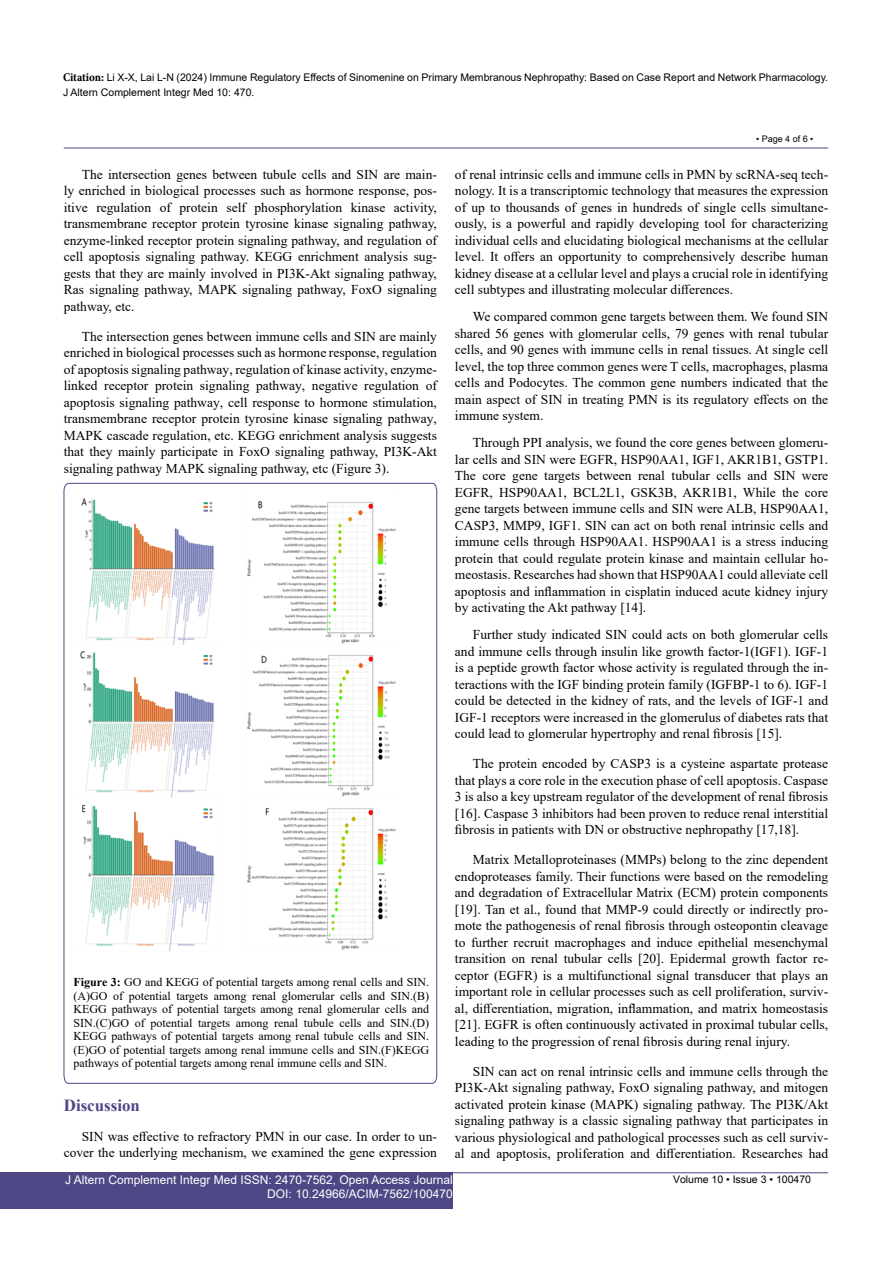
<style>
.page{position:relative;width:893px;height:1263px;background:#fff}
.page>*{position:absolute;margin:0;border:0;box-sizing:border-box;transform-origin:0 0}
.t1{font:700 16.95px "Times New Roman";color:#4d4785}
.t2{font:13.5px/16.5px "Times New Roman";color:#000;text-align:justify}
.t3{font:12px/13.5px "Times New Roman";color:#000;text-align:justify}
.t4{font:12px/14.2px "Arial";color:#fff;text-align:right}
.t5{font:10.5px/15px "Arial";color:#000}
.t6{font:10.5px "Arial Unicode MS";color:#000}
.t7{font:9px "Arial Unicode MS";color:#000}
.s1{font-family:"Minion Pro";font-weight:700;font-stretch:condensed;font-size:12px}
.s2{font-weight:700}
</style>
<div class="page">
<hr style="left:64px;top:148px;width:764px;height:1px;background:#4d4785">
<hr style="left:64px;top:1172px;width:764px;height:1px;background:#4d4785">
<div style="left:0;top:1172px;width:453px;height:37px;background:#4d4785"></div>
<svg style="left:64px;top:483px;width:373px;height:601px"></svg>
<img style="left:74px;top:491px;width:355px;height:478px">
<p class="t5" style="left:63px;top:69px;width:767px"><span class="s1">Citation:</span> Li X-X, Lai L-N (2024) Immune Regulatory Effects of Sinomenine on Primary Membranous Nephropathy: Based on Case Report and Network Pharmacology.<br>J Altern Complement Integr Med 10: 470.</p>
<p class="t7" style="left:756px;top:132px;width:59px">• Page 4 of 6 •</p>
<p class="t2" style="left:64px;top:166px;width:375px;text-indent:18px">The intersection genes between tubule cells and SIN are main&shy;ly enriched in biological processes such as hormone response, pos&shy;itive regulation of protein self phosphorylation kinase activity, transmembrane receptor protein tyrosine kinase signaling pathway, enzyme-linked receptor protein signaling pathway, and regulation of cell apoptosis signaling pathway. KEGG enrichment analysis sug&shy;gests that they are mainly involved in PI3K-Akt signaling pathway, Ras signaling pathway, MAPK signaling pathway, FoxO signaling pathway, etc.</p>
<p class="t2" style="left:64px;top:328px;width:375px;text-indent:18px">The intersection genes between immune cells and SIN are mainly enriched in biological processes such as hormone response, regulation of apoptosis signaling pathway, regulation of kinase activity, enzyme&shy;linked receptor protein signaling pathway, negative regulation of apoptosis signaling pathway, cell response to hormone stimulation, transmembrane receptor protein tyrosine kinase signaling pathway, MAPK cascade regulation, etc. KEGG enrichment analysis suggests that they mainly participate in FoxO signaling pathway, PI3K-Akt signaling pathway MAPK signaling pathway, etc (Figure 3).</p>
<p class="t3" style="left:74px;top:975px;width:357px"><span class="s2">Figure 3:</span> GO and KEGG of potential targets among renal cells and SIN. (A)GO of potential targets among renal glomerular cells and SIN.(B)<br>KEGG pathways of potential targets among renal glomerular cells and SIN.(C)GO of potential targets among renal tubule cells and SIN.(D)<br>KEGG pathways of potential targets among renal tubule cells and SIN. (E)GO of potential targets among renal immune cells and SIN.(F)KEGG pathways of potential targets among renal immune cells and SIN.</p>
<p class="t1" style="left:64px;top:1092px;width:78px">Discussion</p>
<p class="t2" style="left:64px;top:1127px;width:375px;text-align:right">SIN was effective to refractory PMN in our case. In order to un&shy;cover the underlying mechanism, we examined the gene expression</p>
<p class="t2" style="left:455px;top:166px;width:375px">of renal intrinsic cells and immune cells in PMN by scRNA-seq tech&shy;nology. It is a transcriptomic technology that measures the expression of up to thousands of genes in hundreds of single cells simultane&shy;ously, is a powerful and rapidly developing tool for characterizing individual cells and elucidating biological mechanisms at the cellular level. It offers an opportunity to comprehensively describe human kidney disease at a cellular level and plays a crucial role in identifying cell subtypes and illustrating molecular differences.</p>
<p class="t2" style="left:455px;top:308px;width:375px;text-indent:18px">We compared common gene targets between them. We found SIN shared 56 genes with glomerular cells, 79 genes with renal tubular cells, and 90 genes with immune cells in renal tissues. At single cell level, the top three common genes were T cells, macrophages, plasma cells and Podocytes. The common gene numbers indicated that the main aspect of SIN in treating PMN is its regulatory effects on the immune system.</p>
<p class="t2" style="left:455px;top:434px;width:375px;text-indent:18px">Through PPI analysis, we found the core genes between glomeru&shy;lar cells and SIN were EGFR, HSP90AA1, IGF1, AKR1B1, GSTP1.<br>The core gene targets between renal tubular cells and SIN were EGFR, HSP90AA1, BCL2L1, GSK3B, AKR1B1, While the core gene targets between immune cells and SIN were ALB, HSP90AA1, CASP3, MMP9, IGF1. SIN can act on both renal intrinsic cells and immune cells through HSP90AA1. HSP90AA1 is a stress inducing protein that could regulate protein kinase and maintain cellular ho&shy;meostasis. Researches had shown that HSP90AA1 could alleviate cell apoptosis and inflammation in cisplatin induced acute kidney injury by activating the Akt pathway [14].</p>
<p class="t2" style="left:455px;top:626px;width:375px;text-indent:18px">Further study indicated SIN could acts on both glomerular cells and immune cells through insulin like growth factor-1(IGF1). IGF-1 is a peptide growth factor whose activity is regulated through the in&shy;teractions with the IGF binding protein family (IGFBP-1 to 6). IGF-1 could be detected in the kidney of rats, and the levels of IGF-1 and IGF-1 receptors were increased in the glomerulus of diabetes rats that could lead to glomerular hypertrophy and renal fibrosis [15].</p>
<p class="t2" style="left:455px;top:755px;width:375px;text-indent:18px">The protein encoded by CASP3 is a cysteine aspartate protease that plays a core role in the execution phase of cell apoptosis. Caspase 3 is also a key upstream regulator of the development of renal fibrosis [16]. Caspase 3 inhibitors had been proven to reduce renal interstitial fibrosis in patients with DN or obstructive nephropathy [17,18].</p>
<p class="t2" style="left:455px;top:851px;width:375px;text-indent:18px">Matrix Metalloproteinases (MMPs) belong to the zinc dependent endoproteases family. Their functions were based on the remodeling and degradation of Extracellular Matrix (ECM) protein components [19]. Tan et al., found that MMP-9 could directly or indirectly pro&shy;mote the pathogenesis of renal fibrosis through osteopontin cleavage to further recruit macrophages and induce epithelial mesenchymal transition on renal tubular cells [20]. Epidermal growth factor re&shy;ceptor (EGFR) is a multifunctional signal transducer that plays an important role in cellular processes such as cell proliferation, surviv&shy;al, differentiation, migration, inflammation, and matrix homeostasis [21]. EGFR is often continuously activated in proximal tubular cells, leading to the progression of renal fibrosis during renal injury.</p>
<p class="t2" style="left:455px;top:1063px;width:375px;text-indent:18px">SIN can act on renal intrinsic cells and immune cells through the PI3K-Akt signaling pathway, FoxO signaling pathway, and mitogen activated protein kinase (MAPK) signaling pathway. The PI3K/Akt signaling pathway is a classic signaling pathway that participates in various physiological and pathological processes such as cell surviv&shy;al and apoptosis, proliferation and differentiation. Researches had</p>
<p class="t4" style="left:65px;top:1172px;width:389px">J Altern Complement Integr Med ISSN: 2470-7562, Open Access Journal<br>DOI: 10.24966/ACIM-7562/100470</p>
<p class="t6" style="left:673px;top:1172px;width:140px">Volume 10 • Issue 3 • 100470</p>
</div>
